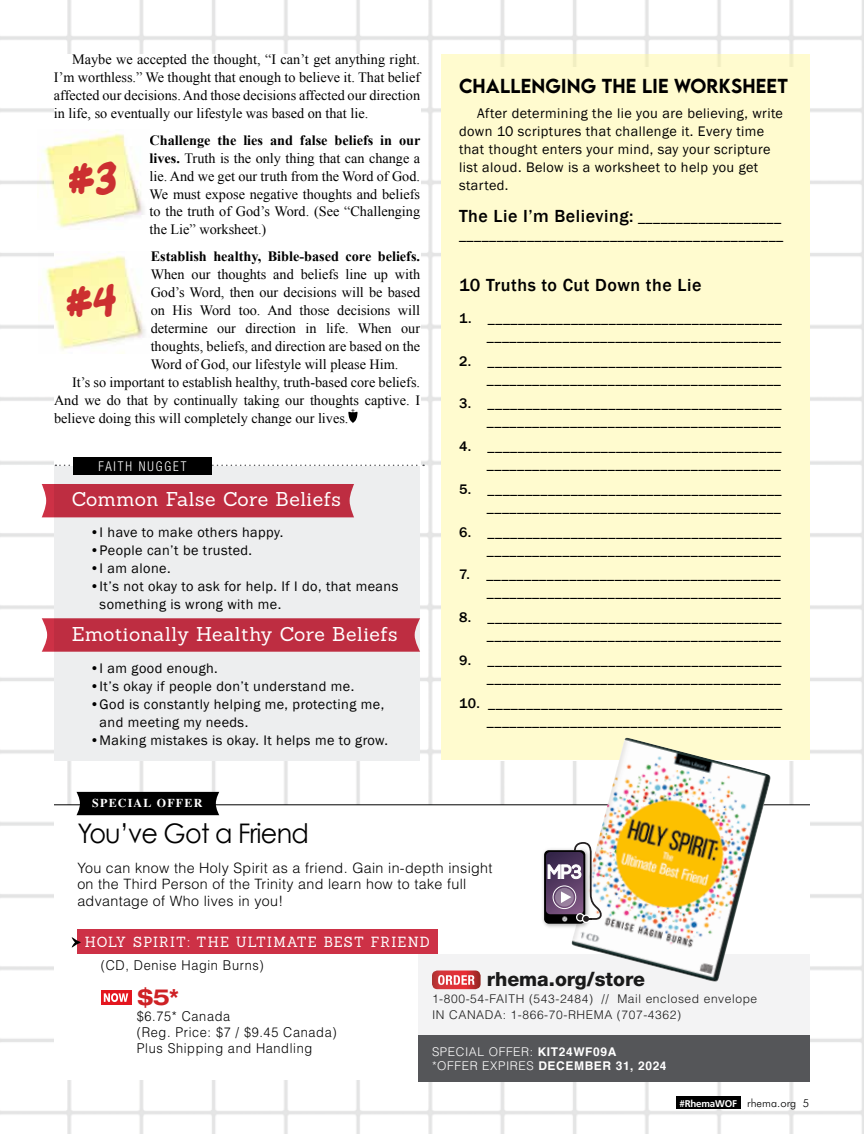
<style>
.page{position:relative;width:864px;height:1134px;background:#fff}
.page>*{position:absolute;margin:0;border:0;box-sizing:border-box;transform-origin:0 0}
.t1{font:34.5px "Komi Kandy";color:#cd3146}
.t2{font:27px "Century Gothic";letter-spacing:-.03em;color:#000;scale:.94 1}
.t3{font:700 expanded 22.2px "Helvetica Neue";color:#ce2125;scale:.94 1}
.t4{font:19.5px "Sanchez";letter-spacing:.025em;color:#fff}
.t5{font:800 19.5px "Helvetica Neue";color:#000}
.t6{font:500 18px "Franklin Gothic";letter-spacing:.03em;color:#000}
.t7{font:500 18px "LEMONMILK";letter-spacing:.01em;color:#000}
.t8{font:14.25px/18px "Franklin Gothic";letter-spacing:.03em;color:#000;text-align:right}
.t9{font:14.25px/18px "Times New Roman";color:#000;text-align:justify}
.t10{font:300 14.25px/16.5px "Helvetica";letter-spacing:.025em;color:#000}
.t11{font:700 14.25px "Times New Roman";color:#000}
.t12{font:14.25px "Sanchez";letter-spacing:.09em;color:#fff;scale:.94 1}
.t13{font:300 13.5px/15.9px "Helvetica";letter-spacing:.05em;color:#000;scale:.94 1}
.t14{font:300 condensed 13.5px "Helvetica Neue";letter-spacing:.15em;color:#fff;scale:.94 1}
.t15{font:300 12px/16.5px "Helvetica";letter-spacing:.05em;color:#000}
.t16{font:300 12px/13.5px "Helvetica";letter-spacing:.05em;color:#fff}
.t17{font:700 12px "Times";letter-spacing:.1em;color:#fff}
.t18{font:300 11.25px "Futuri SW";color:#000}
.s1{font-weight:700}
.s2{font-weight:400;font-size:14.25px}
.s3{font-weight:500}
.s4{font-family:"Frutiger";font-weight:700;font-size:9.75px;color:#fff}
</style>
<div class="page">
<img style="left:0;top:0;width:864px;height:1134px">
<div style="left:676px;top:1097px;width:65px;height:12px;background:#000"></div>
<div style="left:54px;top:54px;width:366px;height:475px;background:#fff"></div>
<svg style="left:348px;top:409px;width:10px;height:14px"></svg>
<div style="left:54px;top:805px;width:756px;height:275px;background:#fff"></div>
<div style="left:418px;top:955px;width:392px;height:80px;background:#f2f2f3"></div>
<svg style="left:432px;top:971px;width:49px;height:18px"></svg>
<svg style="left:438px;top:975px;width:37px;height:10px"></svg>
<div style="left:418px;top:1035px;width:392px;height:47px;background:#555659"></div>
<div style="left:78px;top:930px;width:360px;height:24px;background:#cd3146"></div>
<div style="left:101px;top:990px;width:30px;height:15px;background:#e4161f"></div>
<svg style="left:104px;top:993px;width:24px;height:9px"></svg>
<svg style="left:71px;top:937px;width:10px;height:11px"></svg>
<div style="left:441px;top:54px;width:369px;height:705px;background:#fffbcf"></div>
<img style="left:38px;top:129px;width:106px;height:100px">
<img style="left:39px;top:251px;width:106px;height:103px">
<div style="left:55px;top:466px;width:365px;height:295px;background:#edeeef"></div>
<div style="left:42px;top:484px;width:312px;height:33px;background:#be2d41"></div>
<svg style="left:55px;top:465px;width:369px;height:1px"></svg>
<div style="left:73px;top:457px;width:139px;height:18px;background:#000"></div>
<svg style="left:42px;top:618px;width:378px;height:34px;background:#c03347"></svg>
<hr style="left:54px;top:804px;width:756px;height:1px;background:#000">
<div style="left:76px;top:792px;width:143px;height:23px;background:#000"></div>
<img style="left:571px;top:738px;width:200px;height:244px">
<img style="left:592px;top:853px;width:11px;height:77px">
<img style="left:543px;top:852px;width:49px;height:79px">
<div style="left:544px;top:850px;width:41px;height:74px;background:#000;border-radius:5px"></div>
<svg style="left:546px;top:842px;width:56px;height:80px"></svg>
<p class="t9" style="left:54px;top:50px;width:368px;text-indent:18px">Maybe we accepted the thought, “I can’t get anything right.<br>I’m worthless.” We thought that enough to believe it. That belief affected our decisions. And those decisions affected our direction in life, so eventually our lifestyle was based on that lie.</p>
<p class="t9" style="left:150px;top:131px;width:272px"><span class="s1">Challenge the lies and false beliefs in our lives.</span> Truth is the only thing that can change a lie. And we get our truth from the Word of God.<br>We must expose negative thoughts and beliefs to the truth of God’s Word. (See “Challenging the Lie” worksheet.)</p>
<p class="t11" style="left:151px;top:247px;width:271px">Establish healthy, Bible-based core beliefs.</p>
<p class="t9" style="left:151px;top:265px;width:271px">When our thoughts and beliefs line up with</p>
<p class="t9" style="left:151px;top:283px;width:271px">God’s Word, then our decisions will be based</p>
<p class="t9" style="left:151px;top:301px;width:271px">on His Word too. And those decisions will</p>
<p class="t9" style="left:151px;top:319px;width:271px">determine our direction in life. When our</p>
<p class="t9" style="left:151px;top:337px;width:271px">thoughts, beliefs, and direction are based on the</p>
<p class="t9" style="left:151px;top:355px;width:249px">Word of God, our lifestyle will please Him.</p>
<p class="t9" style="left:72px;top:373px;width:350px">It’s so important to establish healthy, truth-based core beliefs.</p>
<p class="t9" style="left:54px;top:391px;width:368px">And we do that by continually taking our thoughts captive. I</p>
<p class="t9" style="left:54px;top:409px;width:296px">believe doing this will completely change our lives.</p>
<h1 class="t1" style="left:69px;top:162px;width:50px">#3</h1>
<h1 class="t1" style="left:66px;top:284px;width:52px">#4</h1>
<p class="t14" style="left:99px;top:459px;width:95px">FAITH NUGGET</p>
<h3 class="t4" style="left:72px;top:486px;width:271px">Common False Core Beliefs</h3>
<p class="t8" style="left:90px;top:524px;width:195px">•I have to make others happy.</p>
<p class="t8" style="left:90px;top:542px;width:164px">•People can’t be trusted.</p>
<p class="t8" style="left:90px;top:560px;width:82px">•I am alone.</p>
<p class="t8" style="left:100px;top:578px;width:300px;text-align:left;text-indent:-10px">•It’s not okay to ask for help. If I do, that means something is wrong with me.</p>
<h3 class="t4" style="left:72px;top:622px;width:327px">Emotionally Healthy Core Beliefs</h3>
<p class="t8" style="left:90px;top:659px;width:130px">•I am good enough.</p>
<p class="t8" style="left:90px;top:677px;width:266px">•It’s okay if people don’t understand me.</p>
<p class="t8" style="left:100px;top:695px;width:286px;text-align:left;text-indent:-10px">•God is constantly helping me, protecting me, and meeting my needs.</p>
<p class="t8" style="left:90px;top:731px;width:300px">•Making mistakes is okay. It helps me to grow.</p>
<p class="t17" style="left:92px;top:796px;width:112px">SPECIAL OFFER</p>
<p class="t7" style="left:459px;top:74px;width:331px">CHALLENGING THE LIE WORKSHEET</p>
<p class="t8" style="left:459px;top:105px;width:326px;text-align:left;text-indent:18px">After determining the lie you are believing, write down 10 scriptures that challenge it. Every time that thought enters your mind, say your scripture list aloud. Below is a worksheet to help you get started.</p>
<p class="t6" style="left:459px;top:204px;width:324px">The Lie I’m Believing: <span class="s2">___________________</span></p>
<p class="t8" style="left:459px;top:226px;width:326px">___________________________________________</p>
<p class="t6" style="left:459px;top:274px;width:244px">10 Truths to Cut Down the Lie</p>
<p class="t8" style="left:459px;top:309px;width:325px"><span class="s3">1.</span> _______________________________________ _______________________________________</p>
<p class="t8" style="left:459px;top:352px;width:324px"><span class="s3">2.</span> _______________________________________ _______________________________________</p>
<p class="t8" style="left:459px;top:395px;width:324px"><span class="s3">3.</span> _______________________________________ _______________________________________</p>
<p class="t8" style="left:459px;top:438px;width:324px"><span class="s3">4.</span> _______________________________________ _______________________________________</p>
<p class="t8" style="left:459px;top:480px;width:324px"><span class="s3">5.</span> _______________________________________ _______________________________________</p>
<p class="t8" style="left:459px;top:523px;width:324px"><span class="s3">6.</span> _______________________________________ _______________________________________</p>
<p class="t8" style="left:459px;top:566px;width:324px"><span class="s3">7.</span> _______________________________________ _______________________________________</p>
<p class="t8" style="left:459px;top:609px;width:324px"><span class="s3">8.</span> _______________________________________ _______________________________________</p>
<p class="t8" style="left:459px;top:651px;width:324px"><span class="s3">9.</span> _______________________________________ _______________________________________</p>
<p class="t8" style="left:459px;top:694px;width:325px"><span class="s3">10.</span> _______________________________________ _______________________________________</p>
<h2 class="t2" style="left:77px;top:816px;width:248px">You’ve Got a Friend</h2>
<p class="t10" style="left:77px;top:859px;width:417px">You can know the Holy Spirit as a friend. Gain in-depth insight on the Third Person of the Trinity and learn how to take full advantage of Who lives in you!</p>
<p class="t12" style="left:85px;top:933px;width:369px">HOLY SPIRIT: THE ULTIMATE BEST FRIEND</p>
<p class="t13" style="left:101px;top:957px;width:175px">(CD, Denise Hagin Burns)</p>
<h3 class="t3" style="left:137px;top:983px;width:46px">$5*</h3>
<p class="t13" style="left:137px;top:1008px;width:214px">$6.75* Canada<br>(Reg. Price: $7 / $9.45 Canada)<br>Plus Shipping and Handling</p>
<h3 class="t5" style="left:487px;top:968px;width:160px">rhema.org/store</h3>
<p class="t15" style="left:432px;top:990px;width:327px">1-800-54-FAITH (543-2484) // Mail enclosed envelope<br>IN CANADA: 1-866-70-RHEMA (707-4362)</p>
<p class="t16" style="left:432px;top:1045px;width:236px">SPECIAL OFFER: <span class="s1">KIT24WF09A<br></span>*OFFER EXPIRES <span class="s1">DECEMBER 31, 2024</span></p>
<p class="t18" style="left:679px;top:1096px;width:132px"><span class="s4">#RhemaWOF</span> rhema.org 5</p>
</div>
